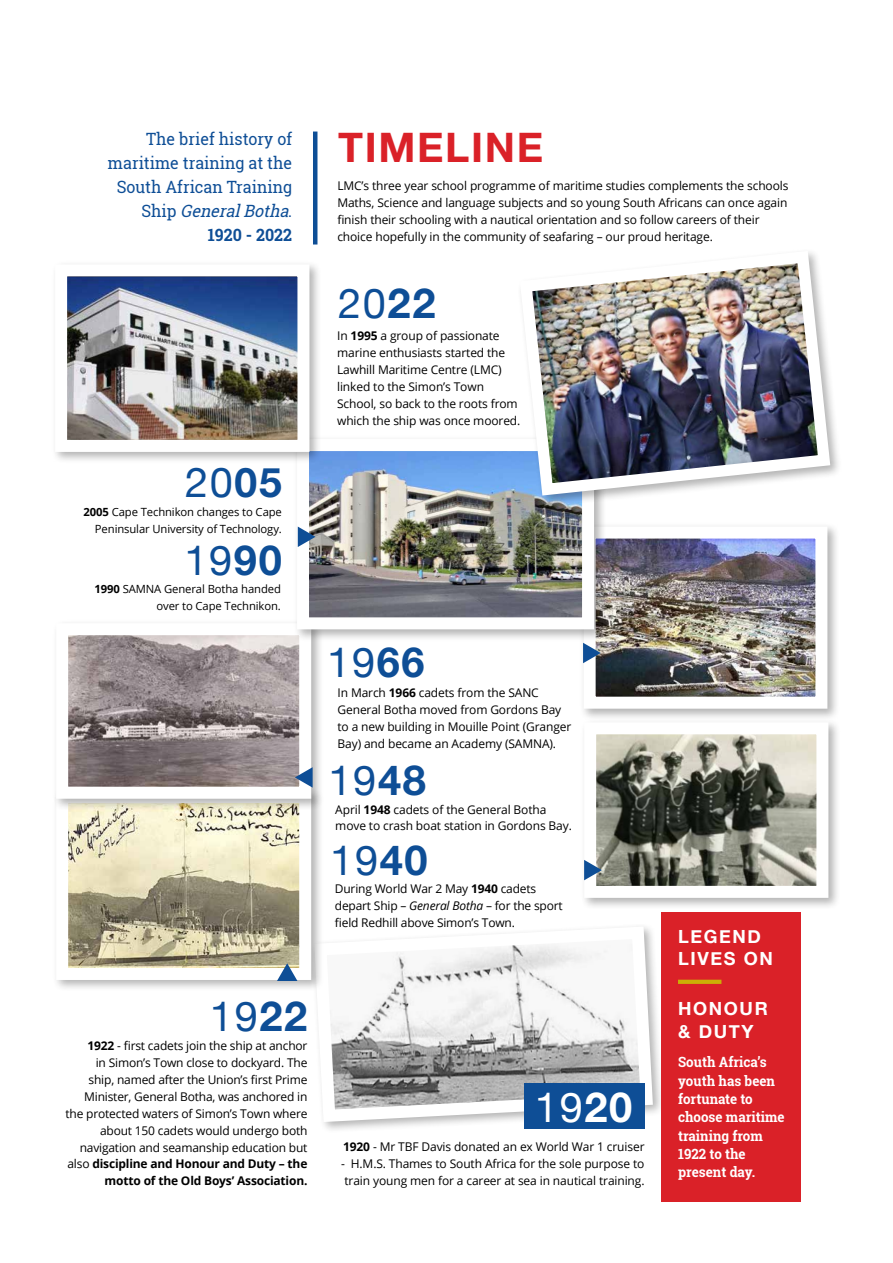
<style>
.page{position:relative;width:893px;height:1263px;background:#fff}
.page>*{position:absolute;margin:0;border:0;box-sizing:border-box;transform-origin:0 0}
.t1{font:41.55px "Helvetica Neue";letter-spacing:.04em;color:#0e4e96}
.t2{font:41.55px "Helvetica Neue";color:#fff}
.t3{font:700 40.95px "Helvetica Neue LT Std";letter-spacing:.04em;color:#da2128}
.t4{font:700 18.15px/22.5px "Helvetica Neue";letter-spacing:.09em;color:#fff}
.t5{font:16.95px/24px "Roboto Slab";color:#0e4e96;text-align:right;scale:.95 1}
.t6{font:700 14.1px/18.3px "Roboto Slab";color:#fff;scale:.95 1}
.t7{font:12px/17px "Open Sans";letter-spacing:-.01em;color:#000}
.t8{font:11.25px/17px "Open Sans";letter-spacing:-.01em;color:#000;text-align:right}
.s1{font-style:italic}
.s2{font-weight:700}
.s3{font-family:"Helvetica Neue LT Std";font-weight:700;font-size:40.95px}
.s4{font-family:"Helvetica Neue LT Std";font-weight:700}
</style>
<div class="page">
<div style="left:311px;top:923px;width:354px;height:211px;background:#000;opacity:.3"></div>
<svg style="left:311px;top:923px;width:348px;height:205px"></svg>
<div style="left:580px;top:718px;width:261px;height:192px;background:#000;opacity:.3"></div>
<div style="left:52px;top:787px;width:272px;height:205px;background:#000;opacity:.3"></div>
<img style="left:69px;top:811px;width:229px;height:156px">
<div style="left:580px;top:523px;width:260px;height:198px;background:#000;opacity:.3"></div>
<img style="left:597px;top:540px;width:217px;height:156px">
<div style="left:584px;top:527px;width:243px;height:182px;border:12px solid #fff"></div>
<div style="left:52px;top:619px;width:272px;height:192px;background:#000;opacity:.3"></div>
<img style="left:69px;top:636px;width:229px;height:150px">
<div style="left:56px;top:623px;width:255px;height:176px;border:12px solid #fff"></div>
<div style="left:293px;top:435px;width:313px;height:207px;background:#000;opacity:.3"></div>
<img style="left:310px;top:452px;width:271px;height:164px">
<div style="left:297px;top:439px;width:297px;height:190px;border:12px solid #fff"></div>
<div style="left:51px;top:260px;width:271px;height:204px;background:#000;opacity:.3"></div>
<img style="left:68px;top:277px;width:228px;height:162px">
<div style="left:525px;top:1083px;width:120px;height:46px;background:#0e4e96"></div>
<hr style="left:313px;top:132px;width:4px;height:112px;background:#0e4e96">
<div style="left:662px;top:912px;width:139px;height:290px;background:#da2128"></div>
<hr style="left:678px;top:980px;width:43px;height:4px;background:#cbae06">
<svg style="left:277px;top:963px;width:20px;height:18px"></svg>
<svg style="left:298px;top:526px;width:17px;height:21px"></svg>
<div style="left:516px;top:247px;width:326px;height:260px;background:#000;opacity:.3"></div>
<img style="left:514px;top:247px;width:322px;height:255px">
<svg style="left:295px;top:767px;width:18px;height:21px"></svg>
<svg style="left:584px;top:731px;width:238px;height:161px;background:#909187"></svg>
<svg style="left:583px;top:643px;width:18px;height:20px"></svg>
<h3 class="t5" style="left:108px;top:127px;width:197px">The brief history of maritime training at the<br>South African Training<br>S h i p <span class="s1">GeneralBotha</span>.<br><span class="s2">1920 - 2022</span></h3>
<h1 class="t1" style="left:185px;top:452px;width:98px">20<span class="s3">05</span></h1>
<p class="t8" style="left:84px;top:503px;width:200px"><span class="s2">2005</span> Cape Technikon changes to Cape<br>Peninsular University of Technology.</p>
<h1 class="t1" style="left:184px;top:530px;width:99px">19<span class="s4">90</span></h1>
<p class="t8" style="left:95px;top:580px;width:188px"><span class="s2">1990</span> SAMNA General Botha handed over to Cape Technikon.</p>
<h1 class="t1" style="left:210px;top:986px;width:99px">19<span class="s4">22</span></h1>
<p class="t7" style="left:66px;top:1037px;width:243px;text-align:right"><span class="s2">1922</span> - first cadets join the ship at anchor<br>in Simon’s Town close to dockyard. The<br>ship, named after the Union’s first Prime Minister, General Botha, was anchored in the protected waters of Simon’s Town where about 150 cadets would undergo both navigation and seamanship education but also <span class="s2">discipline and Honour and Duty – the motto of the Old Boys’ Association.</span></p>
<h2 class="t3" style="left:338px;top:122px;width:207px">TIMELINE</h2>
<p class="t7" style="left:337px;top:177px;width:453px">LMC’s three year school programme of maritime studies complements the schools Maths, Science and language subjects and so young South Africans can once again finish their schooling with a nautical orientation and so follow careers of their choice hopefully in the community of seafaring – our proud heritage.</p>
<h1 class="t1" style="left:338px;top:273px;width:99px">20<span class="s4">22</span></h1>
<p class="t7" style="left:337px;top:327px;width:185px">In <span class="s2">1995</span> a group of passionate marine enthusiasts started the<br>Lawhill Maritime Centre (LMC) linked to the Simon’s Town<br>School, so back to the roots from which the ship was once moored.</p>
<h1 class="t1" style="left:327px;top:633px;width:99px">19<span class="s4">66</span></h1>
<p class="t7" style="left:338px;top:684px;width:235px">In March <span class="s2">1966</span> cadets from the SANC General Botha moved from Gordons Bay to a new building in Mouille Point (Granger Bay) and became an Academy (SAMNA).</p>
<h1 class="t1" style="left:328px;top:750px;width:99px">19<span class="s4">48</span></h1>
<p class="t7" style="left:335px;top:800px;width:238px">April <span class="s2">1948</span> cadets of the General Botha move to crash boat station in Gordons Bay.</p>
<h1 class="t1" style="left:330px;top:830px;width:99px">19<span class="s4">40</span></h1>
<p class="t7" style="left:335px;top:880px;width:229px">During World War 2 May <span class="s2">1940</span> cadets depart Ship – <span class="s1">General Botha</span> – for the sport field Redhill above Simon’s Town.</p>
<h1 class="t2" style="left:535px;top:1077px;width:99px">19<span class="s4">20</span></h1>
<p class="t7" style="left:343px;top:1138px;width:303px"><span class="s2">1920</span> - Mr TBF Davis donated an ex World War 1 cruiser</p>
<p class="t7" style="left:341px;top:1155px;width:305px">- H.M.S. Thames to South Africa for the sole purpose to train young men for a career at sea in nautical training.</p>
<h3 class="t4" style="left:678px;top:925px;width:97px">LEGEND<br>LIVES ON</h3>
<h3 class="t4" style="left:678px;top:998px;width:91px">HONOUR &amp; DUTY</h3>
<p class="t6" style="left:678px;top:1053px;width:114px">South Africa’s youth has been fortunate to choose maritime training from<br>1922 to the present day.</p>
</div>
